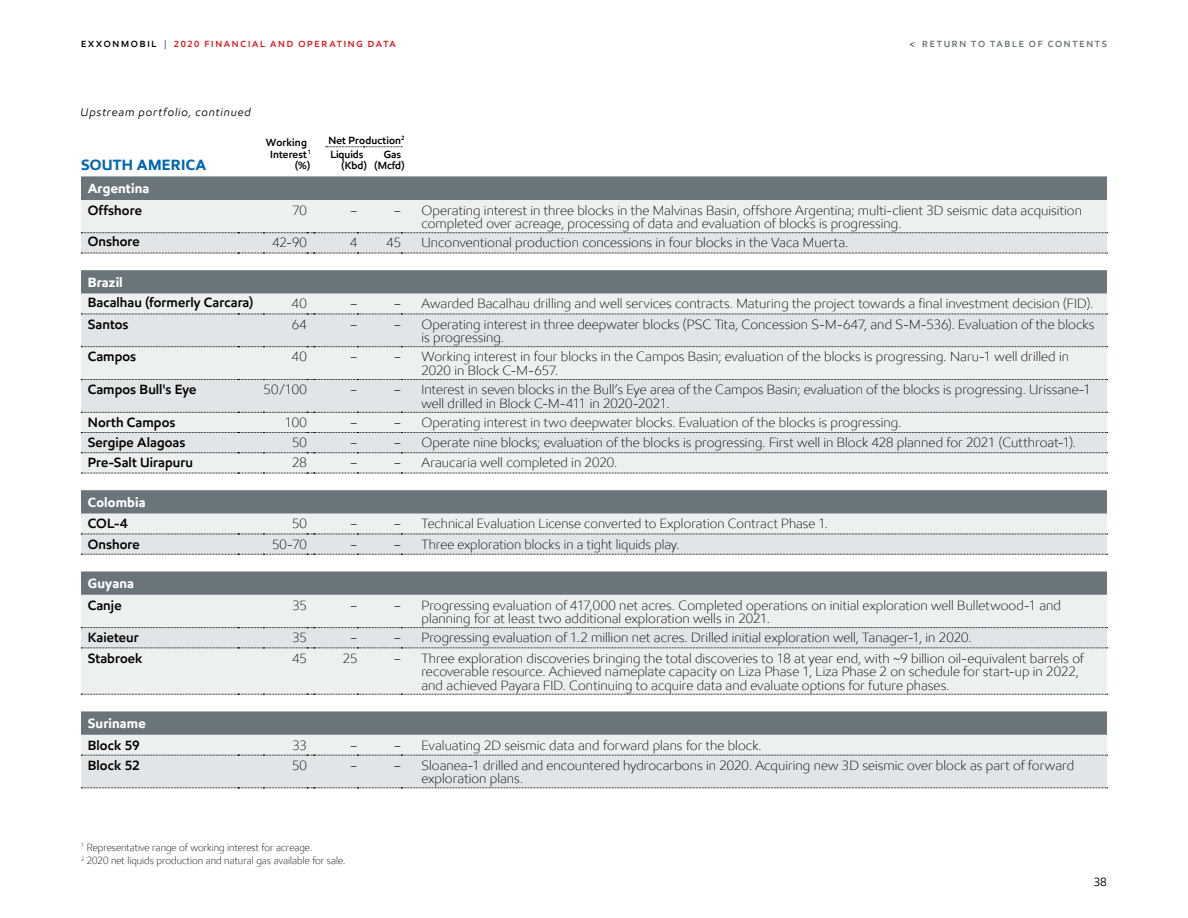
<style>
.page{position:relative;width:1188px;height:918px;background:#fff}
.page>*{position:absolute;margin:0;border:0;box-sizing:border-box;transform-origin:0 0}
.t1{font:700 15px "E Mprint";letter-spacing:.02em;color:#0067b1}
.t2{font:300 13.5px/13.5px "E Mprint";letter-spacing:.005em;color:#000}
.t3{font:600 13.5px "E Mprint";letter-spacing:.005em;color:#000}
.t4{font:700 13.5px "E Mprint";letter-spacing:.01em;color:#fff}
.t5{font:12px "E Mprint";color:#000}
.t6{font:italic 11.25px "E Mprint";letter-spacing:.075em;color:#000}
.t7{font:300 10.5px/13.5px "E Mprint";color:#000;scale:.95 1}
.t8{font:600 10.5px/13.8px "E Mprint";letter-spacing:.01em;color:#000}
.t9{font:600 9px "E Mprint";letter-spacing:.195em;color:#d71920}
.t10{font:600 9px "E Mprint";letter-spacing:.195em;color:#6a747b}
.t11{font:600 6.15px "E Mprint";color:#000;scale:.95 1}
.s1{color:#000}
.s2{font-weight:400;color:#000}
</style>
<div class="page">
<div style="left:81px;top:176px;width:1026px;height:24px;background:#6a747b"></div>
<div style="left:81px;top:200px;width:1026px;height:33px;background:#edf0f1"></div>
<div style="left:81px;top:234px;width:1026px;height:19px;background:#e1e5e8"></div>
<svg style="left:81px;top:270px;width:1026px;height:518px;background:#d1d5d8"></svg>
<svg style="left:81px;top:233px;width:1027px;height:1px"></svg>
<svg style="left:81px;top:314px;width:1027px;height:1px"></svg>
<svg style="left:81px;top:346px;width:1027px;height:1px"></svg>
<svg style="left:81px;top:379px;width:1027px;height:1px"></svg>
<svg style="left:81px;top:412px;width:1027px;height:1px"></svg>
<svg style="left:81px;top:432px;width:1027px;height:1px"></svg>
<svg style="left:81px;top:453px;width:1027px;height:1px"></svg>
<svg style="left:81px;top:534px;width:1027px;height:1px"></svg>
<svg style="left:81px;top:627px;width:1027px;height:1px"></svg>
<svg style="left:81px;top:648px;width:1027px;height:1px"></svg>
<svg style="left:81px;top:755px;width:1027px;height:1px"></svg>
<svg style="left:81px;top:788px;width:1027px;height:1px"></svg>
<svg style="left:81px;top:253px;width:1027px;height:1px"></svg>
<svg style="left:81px;top:473px;width:1027px;height:1px"></svg>
<svg style="left:81px;top:554px;width:1027px;height:1px"></svg>
<svg style="left:81px;top:694px;width:1027px;height:1px"></svg>
<p class="t9" style="left:81px;top:39px;width:316px"><span class="s1">exxonmobil</span> <span class="s2">|</span> 2020 FIN AN CI AL AN D OPE RATIN G DATA</p>
<p class="t10" style="left:910px;top:39px;width:199px"><span class="s2">&lt;</span> RETURN TO TABLE OF CONTENTS</p>
<p class="t6" style="left:81px;top:105px;width:172px">Upstream portfolio, continued</p>
<p class="t8" style="left:328px;top:133px;width:78px">Net Production<sup>2<br></sup>Liquids</p>
<p class="t8" style="left:341px;top:158px;width:65px">(Kbd) (Mcfd)</p>
<p class="t8" style="left:266px;top:136px;width:43px">Working</p>
<p class="t8" style="left:270px;top:147px;width:38px">Interest</p>
<p class="t8" style="left:295px;top:158px;width:17px">(%)</p>
<p class="t11" style="left:308px;top:148px;width:5px">1</p>
<p class="t8" style="left:384px;top:147px;width:19px">Gas</p>
<p class="t1" style="left:81px;top:155px;width:127px">SOUTH AMERICA</p>
<p class="t4" style="left:88px;top:180px;width:63px">Argentina</p>
<p class="t3" style="left:88px;top:202px;width:56px">Offshore</p>
<p class="t2" style="left:292px;top:203px;width:16px">70</p>
<p class="t2" style="left:350px;top:203px;width:9px">–</p>
<p class="t2" style="left:421px;top:203px;width:662px;text-indent:-28px">– Operating interest in three blocks in the Malvinas Basin, offshore Argentina; multi-client 3D seismic data acquisition completed over acreage, processing of data and evaluation of blocks is progressing.</p>
<p class="t3" style="left:88px;top:233px;width:54px">Onshore</p>
<p class="t2" style="left:272px;top:236px;width:36px">42-90</p>
<p class="t2" style="left:350px;top:236px;width:9px">4</p>
<p class="t2" style="left:387px;top:236px;width:16px">45</p>
<p class="t2" style="left:421px;top:236px;width:428px">Unconventional production concessions in four blocks in the Vaca Muerta.</p>
<p class="t4" style="left:88px;top:274px;width:37px">Brazil</p>
<p class="t3" style="left:88px;top:294px;width:167px">Bacalhau (formerly Carcara)</p>
<p class="t2" style="left:292px;top:297px;width:17px">40</p>
<p class="t2" style="left:350px;top:297px;width:9px">–</p>
<p class="t2" style="left:394px;top:297px;width:701px">– Awarded Bacalhau drilling and well services contracts. Maturing the project towards a final investment decision (FID).</p>
<p class="t3" style="left:88px;top:316px;width:42px">Santos</p>
<p class="t2" style="left:292px;top:317px;width:17px">64</p>
<p class="t2" style="left:350px;top:317px;width:9px">–</p>
<p class="t2" style="left:421px;top:317px;width:675px;text-indent:-28px">– Operating interest in three deepwater blocks (PSC Tita, Concession S-M-647, and S-M-536). Evaluation of the blocks is progressing.</p>
<p class="t3" style="left:88px;top:348px;width:50px">Campos</p>
<p class="t2" style="left:292px;top:350px;width:17px">40</p>
<p class="t2" style="left:350px;top:350px;width:9px">–</p>
<p class="t2" style="left:421px;top:350px;width:649px;text-indent:-28px">– Working interest in four blocks in the Campos Basin; evaluation of the blocks is progressing. Naru-1 well drilled in<br>2020 in Block C-M-657.</p>
<p class="t3" style="left:88px;top:381px;width:110px">Campos Bull's Eye</p>
<p class="t2" style="left:264px;top:383px;width:45px">50 /100</p>
<p class="t2" style="left:350px;top:383px;width:9px">–</p>
<p class="t2" style="left:421px;top:383px;width:671px;text-indent:-28px">– Interest in seven blocks in the Bull’s Eye area of the Campos Basin; evaluation of the blocks is progressing. Urissane-1 well drilled in Block C-M-411 in 2020-2021.</p>
<p class="t3" style="left:88px;top:414px;width:89px">North Campos</p>
<p class="t2" style="left:285px;top:416px;width:24px">100</p>
<p class="t2" style="left:350px;top:416px;width:9px">–</p>
<p class="t2" style="left:394px;top:416px;width:509px">– Operating interest in two deepwater blocks. Evaluation of the blocks is progressing.</p>
<p class="t3" style="left:88px;top:434px;width:99px">Sergipe Alagoas</p>
<p class="t2" style="left:292px;top:436px;width:16px">50</p>
<p class="t2" style="left:350px;top:436px;width:9px">–</p>
<p class="t2" style="left:394px;top:436px;width:684px">– Operate nine blocks; evaluation of the blocks is progressing. First well in Block 428 planned for 2021 (Cutthroat-1).</p>
<p class="t3" style="left:88px;top:455px;width:107px">Pre-Salt Uirapuru</p>
<p class="t2" style="left:292px;top:456px;width:16px">28</p>
<p class="t2" style="left:350px;top:456px;width:9px">–</p>
<p class="t2" style="left:394px;top:456px;width:225px">– Araucaria well completed in 2020.</p>
<p class="t4" style="left:88px;top:494px;width:59px">Colombia</p>
<p class="t3" style="left:88px;top:515px;width:42px">COL-4</p>
<p class="t2" style="left:292px;top:517px;width:16px">50</p>
<p class="t2" style="left:350px;top:517px;width:9px">–</p>
<p class="t2" style="left:394px;top:517px;width:436px">– Technical Evaluation License converted to Exploration Contract Phase 1.</p>
<p class="t3" style="left:88px;top:536px;width:54px">Onshore</p>
<p class="t2" style="left:272px;top:537px;width:36px">50-70</p>
<p class="t2" style="left:350px;top:537px;width:9px">–</p>
<p class="t2" style="left:394px;top:537px;width:287px">– Three exploration blocks in a tight liquids play.</p>
<p class="t4" style="left:88px;top:575px;width:48px">Guyana</p>
<p class="t3" style="left:88px;top:597px;width:35px">Canje</p>
<p class="t2" style="left:292px;top:598px;width:16px">35</p>
<p class="t2" style="left:350px;top:598px;width:9px">–</p>
<p class="t2" style="left:421px;top:598px;width:641px;text-indent:-28px">– Progressing evaluation of 417,000 net acres. Completed operations on initial exploration well Bulletwood-1 and planning for at least two additional exploration wells in 2021.</p>
<p class="t3" style="left:88px;top:629px;width:53px">Kaieteur</p>
<p class="t2" style="left:292px;top:631px;width:16px">35</p>
<p class="t2" style="left:350px;top:631px;width:9px">–</p>
<p class="t2" style="left:394px;top:631px;width:579px">– Progressing evaluation of 1.2 million net acres. Drilled initial exploration well, Tanager-1, in 2020.</p>
<p class="t3" style="left:88px;top:650px;width:56px">Stabroek</p>
<p class="t2" style="left:292px;top:651px;width:16px">45</p>
<p class="t2" style="left:343px;top:651px;width:16px">25</p>
<p class="t2" style="left:421px;top:651px;width:664px;text-indent:-28px">– Three exploration discoveries bringing the total discoveries to 18 at year end, with ~9 billion oil-equivalent barrels of recoverable resource. Achieved nameplate capacity on Liza Phase 1, Liza Phase 2 on schedule for start-up in 2022, and achieved Payara FID. Continuing to acquire data and evaluate options for future phases.</p>
<p class="t4" style="left:88px;top:715px;width:60px">Suriname</p>
<p class="t3" style="left:88px;top:737px;width:54px">Block 59</p>
<p class="t2" style="left:292px;top:738px;width:16px">33</p>
<p class="t2" style="left:350px;top:738px;width:9px">–</p>
<p class="t2" style="left:394px;top:738px;width:369px">– Evaluating 2D seismic data and forward plans for the block.</p>
<p class="t3" style="left:88px;top:757px;width:54px">Block 52</p>
<p class="t2" style="left:292px;top:758px;width:16px">50</p>
<p class="t2" style="left:350px;top:758px;width:9px">–</p>
<p class="t2" style="left:421px;top:758px;width:654px;text-indent:-28px">– Sloanea-1 drilled and encountered hydrocarbons in 2020. Acquiring new 3D seismic over block as part of forward exploration plans.</p>
<p class="t7" style="left:81px;top:840px;width:280px"><sup>1</sup> Representative range of working interest for acreage.<br><sup>2</sup> 2020 net liquids production and natural gas available for sale.</p>
<p class="t5" style="left:1094px;top:875px;width:15px">38</p>
</div>
